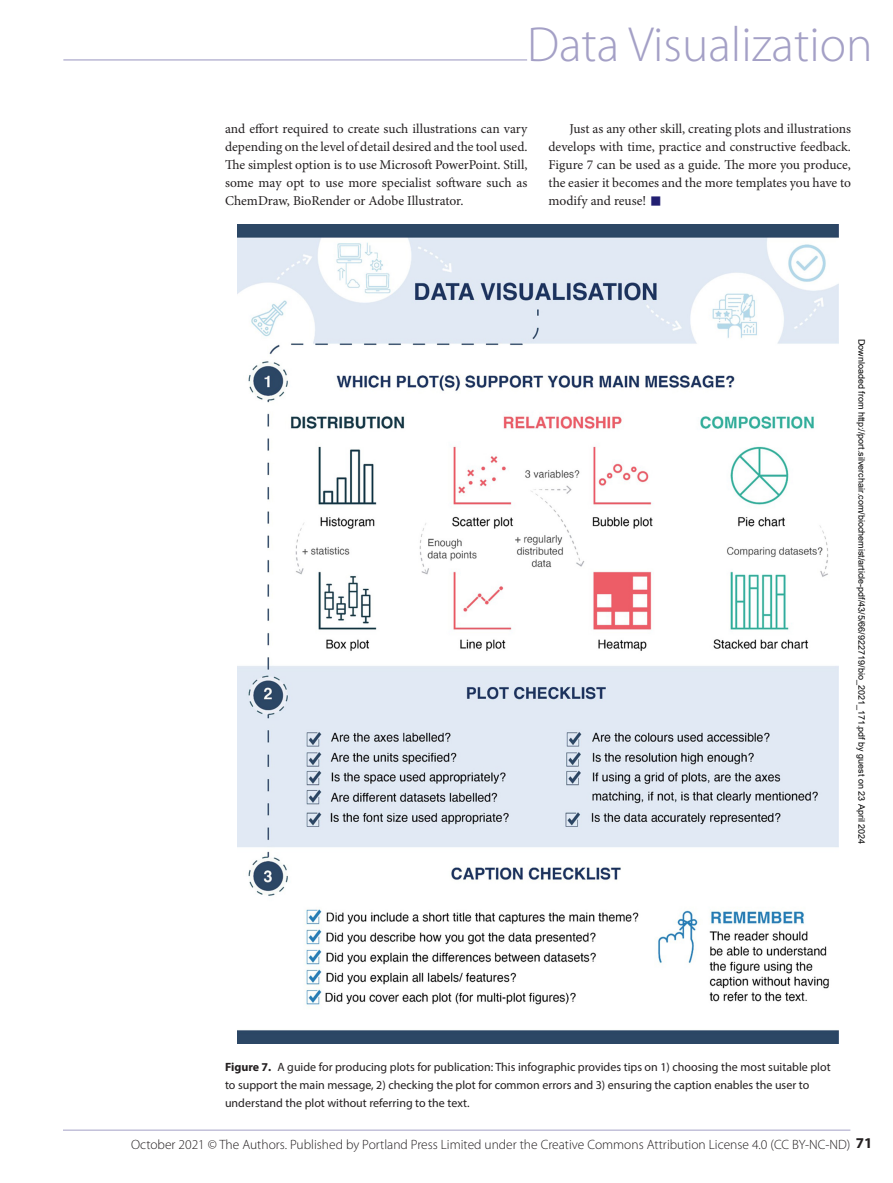
<style>
.page{position:relative;width:893px;height:1183px;background:#fff}
.page>*{position:absolute;margin:0;border:0;box-sizing:border-box;transform-origin:0 0}
.t1{font:300 49.5px "Myriad Pro";color:#a4a0c6}
.t2{font:31.5px "Minion Pro";color:#221f72}
.t3{font:13.5px/18px "Minion Pro";letter-spacing:-.005em;color:#231f20;text-align:justify}
.t4{font:300 13.5px "Myriad Pro";color:#231f20}
.t5{font:12px/18px "Myriad Pro";color:#231f20}
.t6{font:9px "Arial";color:#000}
.s1{font-weight:700}
.s2{font-weight:700;font-size:15px}
</style>
<div class="page">
<hr style="left:63px;top:1129px;width:787px;height:1px;background:#a4a0c6">
<hr style="left:63px;top:59px;width:464px;height:1px;background:#a4a0c6">
<img style="left:237px;top:224px;width:601px;height:819px">
<h1 class="t1" style="left:527px;top:14px;width:347px">Data Visualization</h1>
<p class="t3" style="left:225px;top:120px;width:304px">and effort required to create such illustrations can vary depending on the level of detail desired and the tool used.<br>The simplest option is to use Microsoft PowerPoint. Still, some may opt to use more specialist software such as ChemDraw, BioRender or Adobe Illustrator.</p>
<p class="t3" style="left:548px;top:120px;width:304px;text-indent:21px">Just as any other skill, creating plots and illustrations develops with time, practice and constructive feedback.<br>Figure 7 can be used as a guide. The more you produce, the easier it becomes and the more templates you have to modify and reuse!</p>
<h2 class="t2" style="left:649px;top:180px;width:14px">■</h2>
<p class="t6" style="left:865px;top:339px;width:506px;rotate:90deg">Downloaded from http://port.silverchair.com/biochemist/article-pdf/43/5/66/922719/bio_2021_171.pdf by guest on 23 April 2024</p>
<p class="t5" style="left:225px;top:1057px;width:607px"><span class="s1">Figure 7.</span> A guide for producing plots for publication: This infographic provides tips on 1) choosing the most suitable plot to support the main message, 2) checking the plot for common errors and 3) ensuring the caption enables the user to understand the plot without referring to the text.</p>
<p class="t4" style="left:131px;top:1135px;width:743px">October 2021 © The Authors. Published by Portland Press Limited under the Creative Commons Attribution License 4.0 (CC BY-NC-ND) <span class="s2">71</span></p>
</div>
